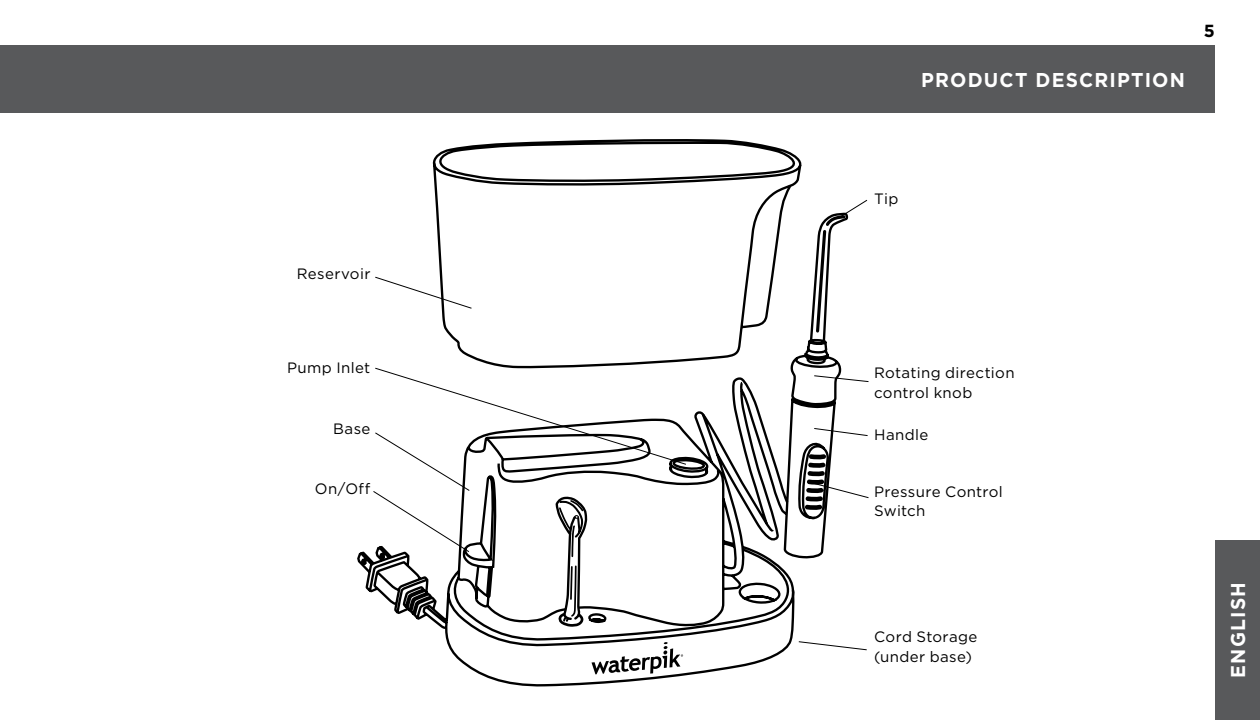
<style>
.page{position:relative;width:1260px;height:720px;background:#fff}
.page>*{position:absolute;margin:0;border:0;box-sizing:border-box;transform-origin:0 0}
.t1{font:700 20px "Gotham";letter-spacing:.065em;color:#fff;scale:.96 1}
.t2{font:700 17.5px "Gotham";color:#000}
.t3{font:15px/19.2px "Gotham";letter-spacing:.025em;color:#000}
</style>
<div class="page">
<div style="left:0;top:45px;width:1215px;height:67px;background:#58595b"></div>
<div style="left:1215px;top:540px;width:45px;height:180px;background:#58595b"></div>
<svg style="left:357px;top:139px;width:485px;height:547px"></svg>
<svg style="left:374px;top:276px;width:99px;height:33px"></svg>
<svg style="left:814px;top:199px;width:54px;height:135px"></svg>
<svg style="left:813px;top:427px;width:55px;height:10px"></svg>
<svg style="left:813px;top:375px;width:56px;height:8px"></svg>
<svg style="left:812px;top:482px;width:57px;height:17px"></svg>
<svg style="left:372px;top:367px;width:315px;height:317px"></svg>
<svg style="left:798px;top:641px;width:69px;height:10px"></svg>
<p class="t2" style="left:1204px;top:21px;width:13px">5</p>
<h1 class="t1" style="left:921px;top:68px;width:276px">PRODUCT DESCRIPTION</h1>
<p class="t3" style="left:874px;top:189px;width:26px">Tip</p>
<p class="t3" style="left:297px;top:264px;width:75px">Reservoir</p>
<p class="t3" style="left:287px;top:357px;width:85px">Pump Inlet</p>
<p class="t3" style="left:874px;top:363px;width:142px">Rotating direction control knob</p>
<p class="t3" style="left:333px;top:419px;width:39px">Base</p>
<p class="t3" style="left:874px;top:425px;width:56px">Handle</p>
<p class="t3" style="left:315px;top:479px;width:57px">On/Off</p>
<p class="t3" style="left:874px;top:482px;width:130px">Pressure Control<br>Switch</p>
<p class="t3" style="left:874px;top:627px;width:105px">Cord Storage (under base)</p>
<h1 class="t1" style="left:1226px;top:678px;width:101px;rotate:-90deg">ENGLISH</h1>
</div>
